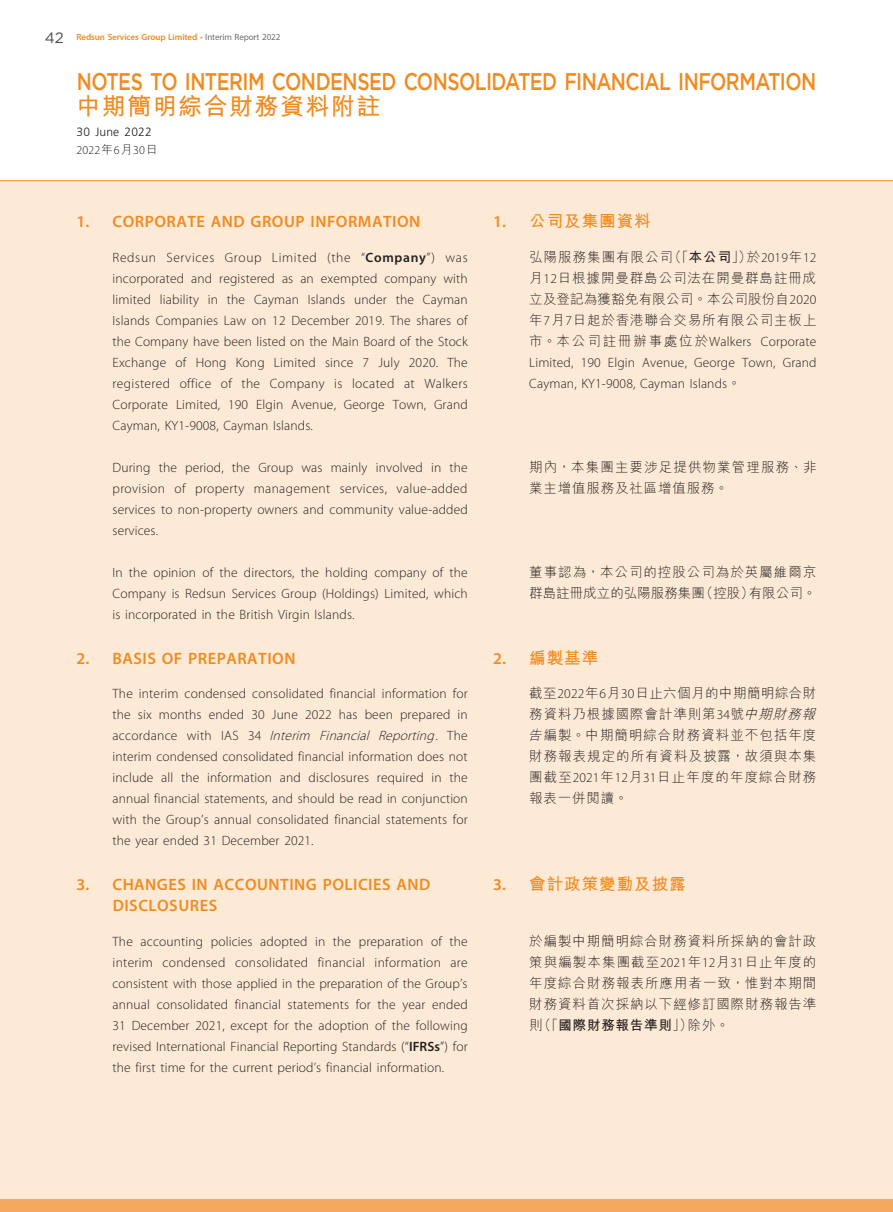
<style>
.page{position:relative;width:893px;height:1212px;background:#fff}
.page>*{position:absolute;margin:0;border:0;box-sizing:border-box;transform-origin:0 0}
.t1{font:500 24px "Gotham";letter-spacing:-.03em;color:#f08b21;scale:.8 1}
.t2{font:700 24px "M Hei HK";letter-spacing:.06em;color:#f08b21}
._03_H1{font:600 16.5px/21px "Myriad Pro";letter-spacing:.03em;color:#f08b21}
._03_H1-2{font:700 16.5px "M Hei HK";letter-spacing:.06em;color:#f08b21}
._01_Body_Text{font:300 13.5px/21px "Myriad Pro";letter-spacing:.01em;color:#231f20;text-align:justify}
._01_Body_Text-2{font:300 13.5px/21px "M Hei HK";letter-spacing:.075em;color:#231f20}
.t3{font:300 12px "Frutiger LT Std";letter-spacing:.015em;color:#231f20}
.t4{font:300 12px "Myriad Pro";letter-spacing:.01em;color:#231f20}
.t5{font:600 9px "Myriad Pro";letter-spacing:-.01em;color:#f08b21}
.s1{font-family:"Gotham";font-weight:400;font-size:15px;color:#4b4c4d}
.s2{font-weight:400}
.s3{font-weight:400;color:#6c6d70}
.s4{font-family:"M Hei HK"}
.s5{font-weight:600}
.s6{font-style:italic}
.s7{font-family:"Myriad Pro";font-weight:600}
.s8{font-family:"M Hei HK";font-weight:700}
.s9{font-family:"Myriad Pro"}
.s10{font-weight:700}
</style>
<div class="page">
<div style="left:0;top:181px;width:893px;height:1031px;background:#fdead6"></div>
<div style="left:0;top:1199px;width:893px;height:13px;background:#f5a95e"></div>
<hr style="left:0;top:180px;width:893px;height:1px;background:#f08b21">
<p class="t5" style="left:45px;top:32px;width:237px"><span class="s1">42</span> Redsun Services Group Limited <span class="s2">•</span> <span class="s3">Interim Report 2022</span></p>
<h1 class="t1" style="left:77px;top:68px;width:926px">NOTES TO INTERIM CONDENSED CONSOLIDATED FINANCIAL INFORMATION</h1>
<h1 class="t2" style="left:77px;top:89px;width:305px">中期簡明綜合財務資料附註</h1>
<p class="t3" style="left:77px;top:125px;width:77px">30 June 2022</p>
<p class="t4" style="left:77px;top:143px;width:83px">2022<span class="s4">年</span>6<span class="s4">月</span>30<span class="s4">日</span></p>
<p class="_03_H1" style="left:77px;top:212px;width:345px">1. CORPORATE AND GROUP INFORMATION</p>
<p class="_01_Body_Text" style="left:113px;top:247px;width:357px">Redsun Services Group Limited (the “<span class="s5">Company</span>”) was incorporated and registered as an exempted company with limited liability in the Cayman Islands under the Cayman Islands Companies Law on 12 December 2019. The shares of the Company have been listed on the Main Board of the Stock Exchange of Hong Kong Limited since 7 July 2020. The registered office of the Company is located at Walkers Corporate Limited, 190 Elgin Avenue, George Town, Grand Cayman, KY1-9008, Cayman Islands.</p>
<p class="_01_Body_Text" style="left:113px;top:457px;width:357px">During the period, the Group was mainly involved in the provision of property management services, value-added services to non-property owners and community value-added services.</p>
<p class="_01_Body_Text" style="left:113px;top:562px;width:357px">In the opinion of the directors, the holding company of the Company is Redsun Services Group (Holdings) Limited, which is incorporated in the British Virgin Islands.</p>
<p class="_03_H1" style="left:77px;top:648px;width:221px">2. BASIS OF PREPARATION</p>
<p class="_01_Body_Text" style="left:113px;top:684px;width:357px">The interim condensed consolidated financial information for the six months ended 30 June 2022 has been prepared in a c c o r d a n c e w i t h I A S 3 4 <span class="s6">Interim Financial Reporting</span>. T h e interim condensed consolidated financial information does not include all the information and disclosures required in the annual financial statements, and should be read in conjunction with the Group’s annual consolidated financial statements for the year ended 31 December 2021.</p>
<p class="_03_H1" style="left:113px;top:875px;width:319px;text-indent:-36px">3. CHANGES IN ACCOUNTING POLICIES AND<br>DISCLOSURES</p>
<p class="_01_Body_Text" style="left:113px;top:931px;width:357px">The accounting policies adopted in the preparation of the interim condensed consolidated financial information are consistent with those applied in the preparation of the Group’s annual consolidated financial statements for the year ended 31 December 2021, except for the adoption of the following revised International Financial Reporting Standards (“<span class="s5">IFRSs</span>”) for the first time for the current period’s financial information.</p>
<p class="_03_H1-2" style="left:493px;top:209px;width:159px"><span class="s7">1.</span> 公司及集團資料</p>
<p class="_01_Body_Text" style="left:529px;top:247px;width:289px"><span class="s4">弘陽服務集團有限公司（「</span><span class="s8">本公司</span><span class="s4">」）於</span>2019<span class="s4">年</span>12<span class="s4">月</span>12<span class="s4">日根據開曼群島公司法在開曼群島註冊成立及登記為獲豁免有限公司。本公司股份自</span>2020<span class="s4">年</span>7<span class="s4">月</span>7<span class="s4">日起於香港聯合交易所有限公司主板上市。本公司註冊辦事處位於</span>Walkers Corporate Limited, 190 Elgin Avenue, George Town, Grand Cayman, KY1-9008, Cayman Islands<span class="s4">。</span></p>
<p class="_01_Body_Text-2" style="left:529px;top:456px;width:289px">期內，本集團主要涉足提供物業管理服務、非業主增值服務及社區增值服務。</p>
<p class="_01_Body_Text-2" style="left:529px;top:561px;width:289px">董事認為，本公司的控股公司為於英屬維爾京群島註冊成立的弘陽服務集團（控股）有限公司。</p>
<p class="_03_H1-2" style="left:493px;top:646px;width:106px"><span class="s7">2.</span> 編製基準</p>
<p class="_01_Body_Text-2" style="left:528px;top:682px;width:293px">截至<span class="s9">2022</span>年<span class="s9">6</span>月<span class="s9">30</span>日止六個月的中期簡明綜合財務資料乃根據國際會計準則第<span class="s9">34</span>號<span class="s6">中期財務報告</span>編製。中期簡明綜合財務資料並不包括年度財務報表規定的所有資料及披露，故須與本集團截至<span class="s9">2021</span>年<span class="s9">12</span>月<span class="s9">31</span>日止年度的年度綜合財務報表一併閱讀。</p>
<p class="_03_H1-2" style="left:493px;top:872px;width:194px"><span class="s7">3.</span> 會計政策變動及披露</p>
<p class="_01_Body_Text-2" style="left:529px;top:930px;width:289px;text-align:justify">於編製中期簡明綜合財務資料所採納的會計政策與編製本集團截至<span class="s9">2021</span>年<span class="s9">12</span>月<span class="s9">31</span>日止年度的年度綜合財務報表所應用者一致，惟對本期間財務資料首次採納以下經修訂國際財務報告準則（「<span class="s10">國際財務報告準則</span>」）除外。</p>
</div>
